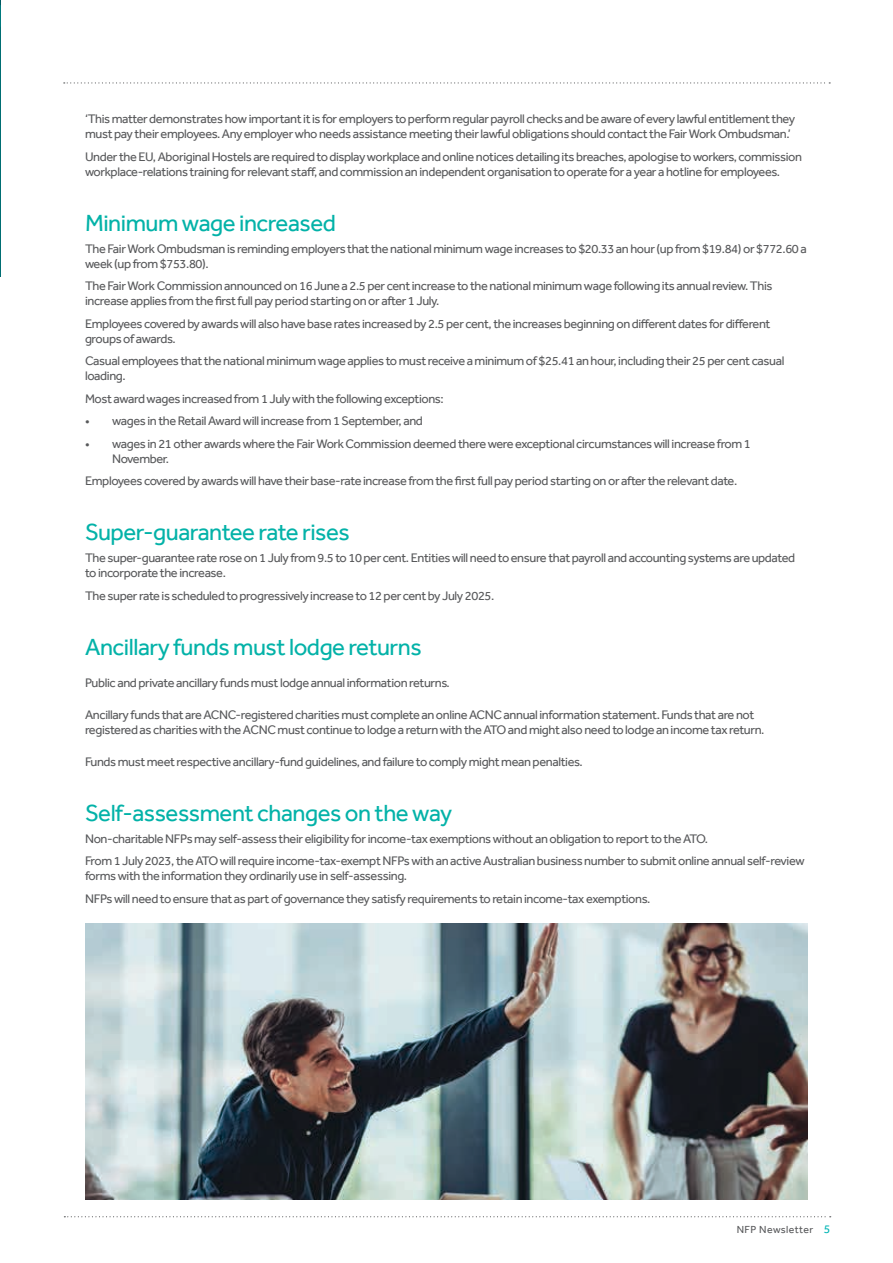
<style>
.page{position:relative;width:893px;height:1263px;background:#fff}
.page>*{position:absolute;margin:0;border:0;box-sizing:border-box;transform-origin:0 0}
.t1{font:24px "Effra";letter-spacing:-.02em;color:#03b2a8}
.t2{font:12.75px/15px "Effra";letter-spacing:-.03em;color:#58595b}
.t3{font:10.5px "Effra";letter-spacing:.04em;color:#58595b}
.s1{font-size:12px;color:#00b5b4}
</style>
<div class="page">
<svg style="left:64px;top:1216px;width:767px;height:1px"></svg>
<svg style="left:64px;top:82px;width:766px;height:2px"></svg>
<img style="left:85px;top:923px;width:723px;height:276px">
<hr style="left:0;top:0;width:1px;height:277px;background:#005961">
<svg style="left:0;top:5px;width:1px;height:272px"></svg>
<p class="t2" style="left:85px;top:111px;width:712px">‘This matter demonstrates how important it is for employers to perform regular payroll checks and be aware of every lawful entitlement they must pay their employees. Any employer who needs assistance meeting their lawful obligations should contact the Fair Work Ombudsman.’</p>
<p class="t2" style="left:85px;top:149px;width:718px">Under the EU, Aboriginal Hostels are required to display workplace and online notices detailing its breaches, apologise to workers, commission workplace-relations training for relevant staff, and commission an independent organisation to operate for a year a hotline for employees.</p>
<h1 class="t1" style="left:85px;top:209px;width:252px">Minimum wage increased</h1>
<p class="t2" style="left:85px;top:241px;width:723px">The Fair Work Ombudsman is reminding employers that the national minimum wage increases to $20.33 an hour (up from $19.84) or $772.60 a week (up from $753.80).</p>
<p class="t2" style="left:85px;top:279px;width:689px">The Fair Work Commission announced on 16 June a 2.5 per cent increase to the national minimum wage following its annual review. This increase applies from the first full pay period starting on or after 1 July.</p>
<p class="t2" style="left:85px;top:316px;width:687px">Employees covered by awards will also have base rates increased by 2.5 per cent, the increases beginning on different dates for different groups of awards.</p>
<p class="t2" style="left:85px;top:353px;width:701px">Casual employees that the national minimum wage applies to must receive a minimum of $25.41 an hour, including their 25 per cent casual loading.</p>
<p class="t2" style="left:85px;top:391px;width:360px">Most award wages increased from 1 July with the following exceptions:</p>
<p class="t2" style="left:85px;top:413px;width:339px">• wages in the Retail Award will increase from 1 September, and</p>
<p class="t2" style="left:112px;top:436px;width:640px;text-indent:-27px">• wages in 21 other awards where the Fair Work Commission deemed there were exceptional circumstances will increase from 1<br>November.</p>
<p class="t2" style="left:85px;top:473px;width:654px">Employees covered by awards will have their base-rate increase from the first full pay period starting on or after the relevant date.</p>
<h1 class="t1" style="left:85px;top:518px;width:266px">Super-guarantee rate rises</h1>
<p class="t2" style="left:85px;top:550px;width:712px">The super-guarantee rate rose on 1 July from 9.5 to 10 per cent. Entities will need to ensure that payroll and accounting systems are updated to incorporate the increase.</p>
<p class="t2" style="left:85px;top:588px;width:411px">The super rate is scheduled to progressively increase to 12 per cent by July 2025.</p>
<h1 class="t1" style="left:85px;top:633px;width:338px">Ancillary funds must lodge returns</h1>
<p class="t2" style="left:85px;top:675px;width:366px">Public and private ancillary funds must lodge annual information returns.</p>
<p class="t2" style="left:85px;top:707px;width:681px">Ancillary funds that are ACNC-registered charities must complete an online ACNC annual information statement. Funds that are not registered as charities with the ACNC must continue to lodge a return with the ATO and might also need to lodge an income tax return.</p>
<p class="t2" style="left:85px;top:754px;width:499px">Funds must meet respective ancillary-fund guidelines, and failure to comply might mean penalties.</p>
<h1 class="t1" style="left:85px;top:798px;width:368px">Self-assessment changes on the way</h1>
<p class="t2" style="left:85px;top:827px;width:721px;line-height:22.5px">Non-charitable NFPs may self-assess their eligibility for income-tax exemptions without an obligation to report to the ATO.<br>From 1 July 2023, the ATO will require income-tax-exempt NFPs with an active Australian business number to submit online annual self-review</p>
<p class="t2" style="left:85px;top:865px;width:567px;line-height:22.5px">forms with the information they ordinarily use in self-assessing.<br>NFPs will need to ensure that as part of governance they satisfy requirements to retain income-tax exemptions.</p>
<p class="t3" style="left:737px;top:1223px;width:95px">NFP Newsletter <span class="s1">5</span></p>
</div>
